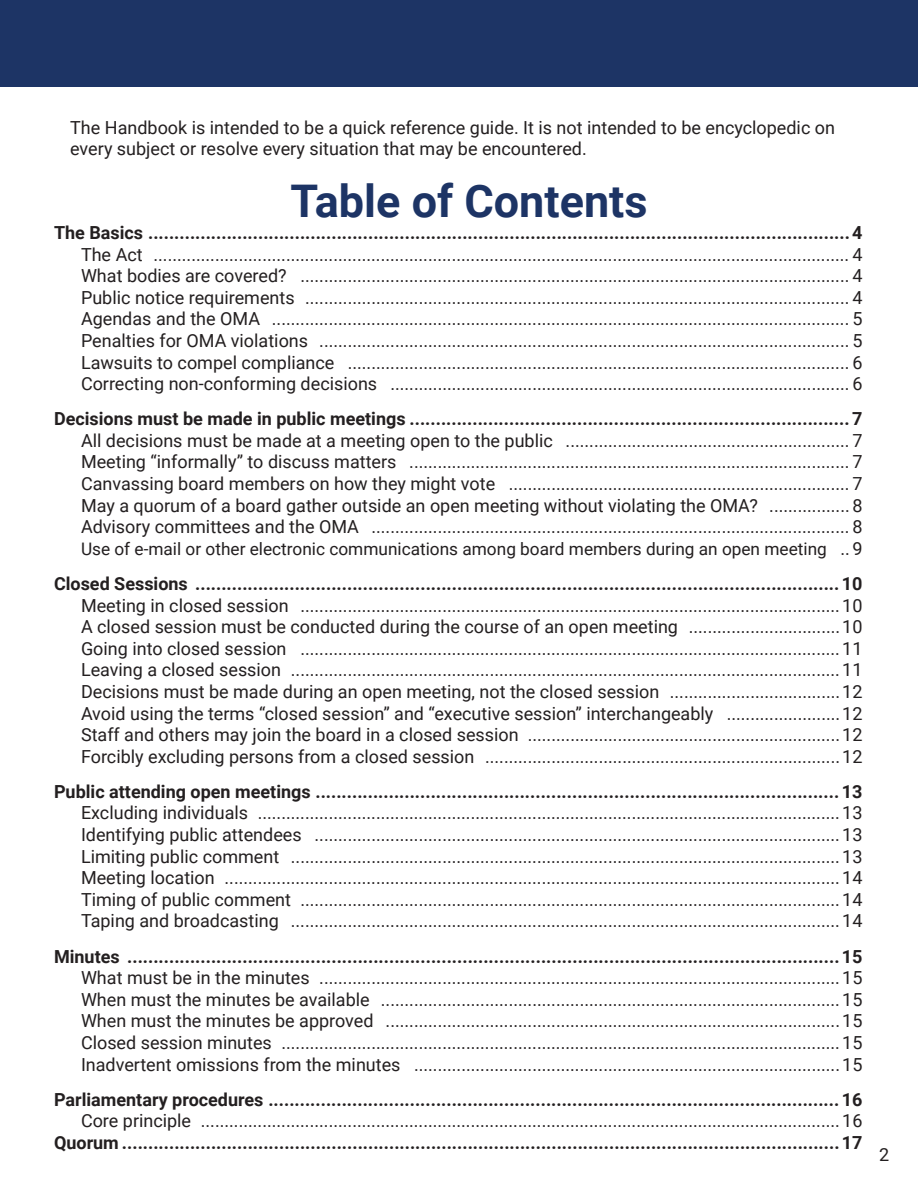
<style>
.page{position:relative;width:918px;height:1188px;background:#fff}
.page>*{position:absolute;margin:0;border:0;box-sizing:border-box;transform-origin:0 0}
.Table_of_Contents{font:700 45px "Roboto";color:#1d3465}
.Paragraph_Style_1{font:18px/21.6px "Roboto";color:#231f20}
.t1{font:700 18px "Roboto";color:#231f20}
.t2{font:17.25px "Roboto";color:#231f20}
.s1{font-size:18px}
</style>
<div class="page">
<div style="left:0;top:0;width:918px;height:86px;background:#1d3465"></div>
<p class="Paragraph_Style_1" style="left:70px;top:116px;width:766px">The Handbook is intended to be a quick reference guide. It is not intended to be encyclopedic on every subject or resolve every situation that may be encountered.</p>
<p class="Table_of_Contents" style="left:291px;top:170px;width:358px">Table of Contents</p>
<p class="t1" style="left:54px;top:220px;width:810px">The Basics ......................................................................................................................................4</p>
<p class="Paragraph_Style_1" style="left:81px;top:243px;width:783px">The Act ................................................................................................................................................... 4</p>
<p class="Paragraph_Style_1" style="left:81px;top:264px;width:783px">What bodies are covered? .................................................................................................................... 4</p>
<p class="Paragraph_Style_1" style="left:81px;top:286px;width:783px">Public notice requirements ................................................................................................................... 4</p>
<p class="Paragraph_Style_1" style="left:81px;top:307px;width:783px">Agendas and the OMA .......................................................................................................................... 5</p>
<p class="Paragraph_Style_1" style="left:81px;top:329px;width:783px">Penalties for OMA violations ................................................................................................................ 5</p>
<p class="Paragraph_Style_1" style="left:81px;top:351px;width:783px">Lawsuits to compel compliance .......................................................................................................... 6</p>
<p class="Paragraph_Style_1" style="left:81px;top:372px;width:783px">Correcting non-conforming decisions ................................................................................................. 6</p>
<p class="t1" style="left:54px;top:406px;width:810px">Decisions must be made in public meetings ....................................................................................7</p>
<p class="Paragraph_Style_1" style="left:81px;top:429px;width:783px">All decisions must be made at a meeting open to the public ............................................................ 7</p>
<p class="Paragraph_Style_1" style="left:81px;top:451px;width:783px">Meeting “informally” to discuss matters ............................................................................................. 7</p>
<p class="Paragraph_Style_1" style="left:81px;top:472px;width:783px">Canvassing board members on how they might vote ........................................................................ 7</p>
<p class="Paragraph_Style_1" style="left:81px;top:494px;width:783px">May a quorum of a board gather outside an open meeting without violating the OMA? ................. 8</p>
<p class="Paragraph_Style_1" style="left:81px;top:515px;width:783px">Advisory committees and the OMA ..................................................................................................... 8</p>
<p class="t2" style="left:81px;top:537px;width:783px">Use of e-mail or other electronic communications among board members during an open meeting <span class="s1">.. 9</span></p>
<p class="t1" style="left:54px;top:571px;width:810px">Closed Sessions ...........................................................................................................................10</p>
<p class="Paragraph_Style_1" style="left:81px;top:594px;width:783px">Meeting in closed session ..................................................................................................................10</p>
<p class="Paragraph_Style_1" style="left:81px;top:615px;width:783px">A closed session must be conducted during the course of an open meeting ................................10</p>
<p class="Paragraph_Style_1" style="left:81px;top:637px;width:783px">Going into closed session ..................................................................................................................11</p>
<p class="Paragraph_Style_1" style="left:81px;top:658px;width:783px">Leaving a closed session ....................................................................................................................11</p>
<p class="Paragraph_Style_1" style="left:81px;top:680px;width:783px">Decisions must be made during an open meeting, not the closed session ....................................12</p>
<p class="Paragraph_Style_1" style="left:81px;top:702px;width:783px">Avoid using the terms “closed session” and “executive session” interchangeably ........................12</p>
<p class="Paragraph_Style_1" style="left:81px;top:723px;width:783px">Staff and others may join the board in a closed session ..................................................................12</p>
<p class="Paragraph_Style_1" style="left:81px;top:745px;width:783px">Forcibly excluding persons from a closed session ...........................................................................12</p>
<p class="t1" style="left:54px;top:779px;width:810px">Public attending open meetings ....................................................................................................13</p>
<p class="Paragraph_Style_1" style="left:81px;top:802px;width:783px">Excluding individuals ...........................................................................................................................13</p>
<p class="Paragraph_Style_1" style="left:81px;top:823px;width:783px">Identifying public attendees ...............................................................................................................13</p>
<p class="Paragraph_Style_1" style="left:81px;top:845px;width:783px">Limiting public comment ....................................................................................................................13</p>
<p class="Paragraph_Style_1" style="left:81px;top:866px;width:783px">Meeting location ..................................................................................................................................14</p>
<p class="Paragraph_Style_1" style="left:81px;top:888px;width:783px">Timing of public comment ..................................................................................................................14</p>
<p class="Paragraph_Style_1" style="left:81px;top:910px;width:783px">Taping and broadcasting ....................................................................................................................14</p>
<p class="t1" style="left:54px;top:944px;width:810px">Minutes ........................................................................................................................................15</p>
<p class="Paragraph_Style_1" style="left:81px;top:966px;width:783px">What must be in the minutes ..............................................................................................................15</p>
<p class="Paragraph_Style_1" style="left:81px;top:988px;width:783px">When must the minutes be available .................................................................................................15</p>
<p class="Paragraph_Style_1" style="left:81px;top:1009px;width:783px">When must the minutes be approved ................................................................................................15</p>
<p class="Paragraph_Style_1" style="left:81px;top:1031px;width:783px">Closed session minutes ......................................................................................................................15</p>
<p class="Paragraph_Style_1" style="left:81px;top:1053px;width:783px">Inadvertent omissions from the minutes ..........................................................................................15</p>
<p class="t1" style="left:54px;top:1087px;width:810px">Parliamentary procedures .............................................................................................................16</p>
<p class="Paragraph_Style_1" style="left:81px;top:1109px;width:783px">Core principle .......................................................................................................................................16</p>
<p class="t1" style="left:54px;top:1130px;width:810px">Quorum .........................................................................................................................................17</p>
<p class="Paragraph_Style_1" style="left:879px;top:1143px;width:12px">2</p>
</div>
